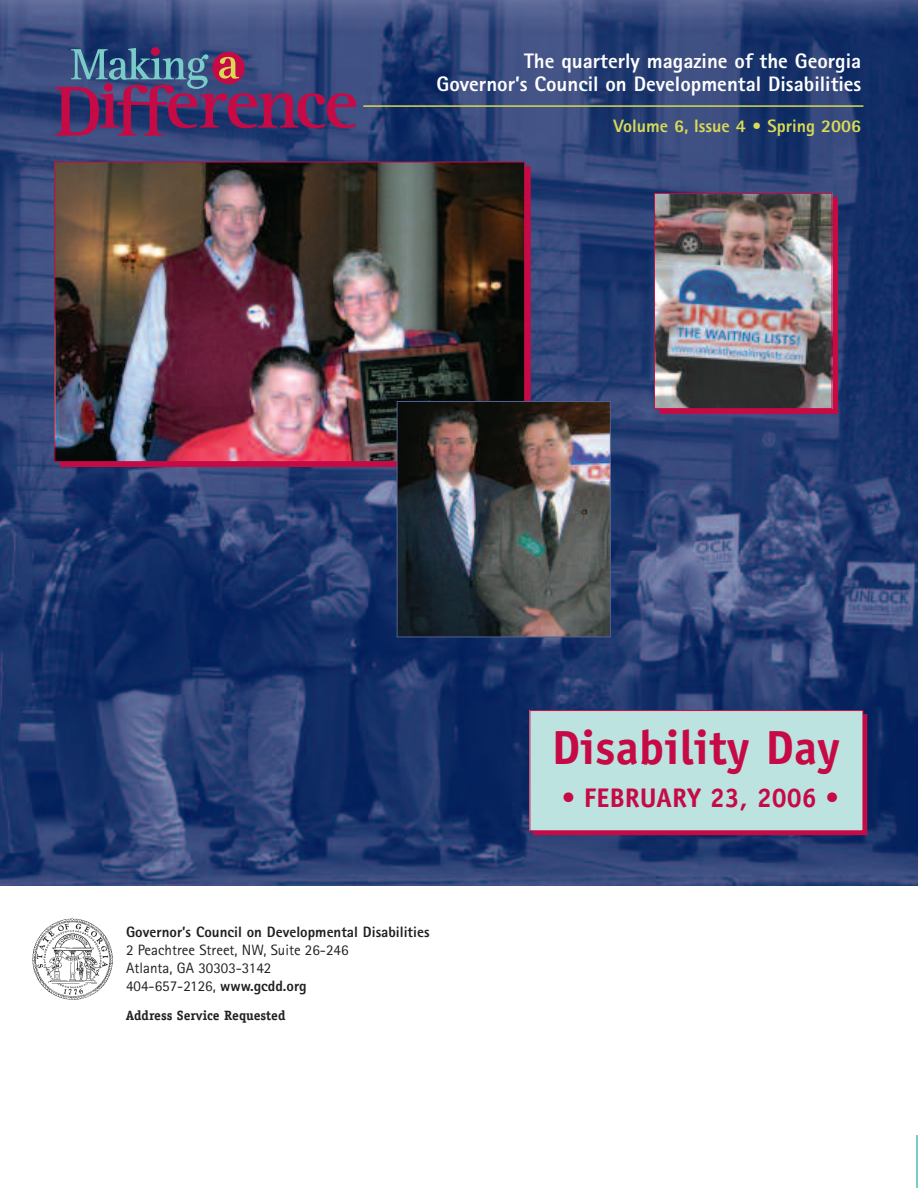
<style>
.page{position:relative;width:918px;height:1188px;background:#fff}
.page>*{position:absolute;margin:0;border:0;box-sizing:border-box;transform-origin:0 0}
.t1{font:700 48px "Officina Sans";color:#c60a45}
.t2{font:700 27px "Officina Sans";color:#c60a45}
.t3{font:800 21px/22.5px "Rotis Sans Serif";color:#fff;text-align:right}
.t4{font:800 18px "Rotis Sans Serif";color:#d9da55}
.t5{font:15px/18px "Rotis Sans Serif";color:#231f20}
.t6{font:800 15px "Rotis Sans Serif";color:#231f20}
.t7{font:700 13.5px "Officina Serif";color:#231f20}
.s1{font-weight:800}
</style>
<div class="page">
<img style="left:0;top:0;width:918px;height:886px">
<img style="left:32px;top:918px;width:81px;height:82px">
<hr style="left:916px;top:1135px;width:2px;height:53px;background:#7accc8">
<svg style="left:55px;top:48px;width:301px;height:88px;background:#554071"></svg>
<div style="left:104px;top:83px;width:9px;height:9px;background:#c60a45;border-radius:50%"></div>
<div style="left:151px;top:47px;width:9px;height:9px;background:#c60a45;border-radius:50%"></div>
<hr style="left:363px;top:105px;width:500px;height:2px;background:#d9da55">
<svg style="left:662px;top:200px;width:174px;height:212px"></svg>
<div style="left:660px;top:198px;width:178px;height:216px;border:1px solid #c60a45"></div>
<img style="left:656px;top:195px;width:174px;height:212px">
<div style="left:654px;top:193px;width:178px;height:216px;border:1px solid #c60a45"></div>
<div style="left:534px;top:714px;width:333px;height:121px;background:#c60a45"></div>
<div style="left:530px;top:711px;width:333px;height:120px;background:#bde3e1"></div>
<div style="left:530px;top:710px;width:333px;height:121px;border:1px solid #c60a45"></div>
<img style="left:56px;top:164px;width:467px;height:296px">
<img style="left:399px;top:403px;width:210px;height:232px">
<div style="left:397px;top:401px;width:214px;height:236px;border:1px solid #536192"></div>
<h3 class="t3" style="left:437px;top:52px;width:426px">The quarterly magazine of the Georgia<br>Governor’s Council on Developmental Disabilities</h3>
<p class="t4" style="left:614px;top:120px;width:249px">Volume 6, Issue 4 • Spring 2006</p>
<p class="t6" style="left:126px;top:926px;width:305px">Governor’s Council on Developmental Disabilities</p>
<p class="t5" style="left:126px;top:942px;width:224px">2 Peachtree Street, NW, Suite 26-246<br>Atlanta, GA 30303-3142<br>404-657-2126, <span class="s1">www.gcdd.org</span></p>
<p class="t7" style="left:126px;top:1010px;width:161px">Address Service Requested</p>
<h1 class="t1" style="left:552px;top:730px;width:290px">Disability Day</h1>
<h2 class="t2" style="left:562px;top:788px;width:279px">• FEBRUARY 23, 2006 •</h2>
</div>
